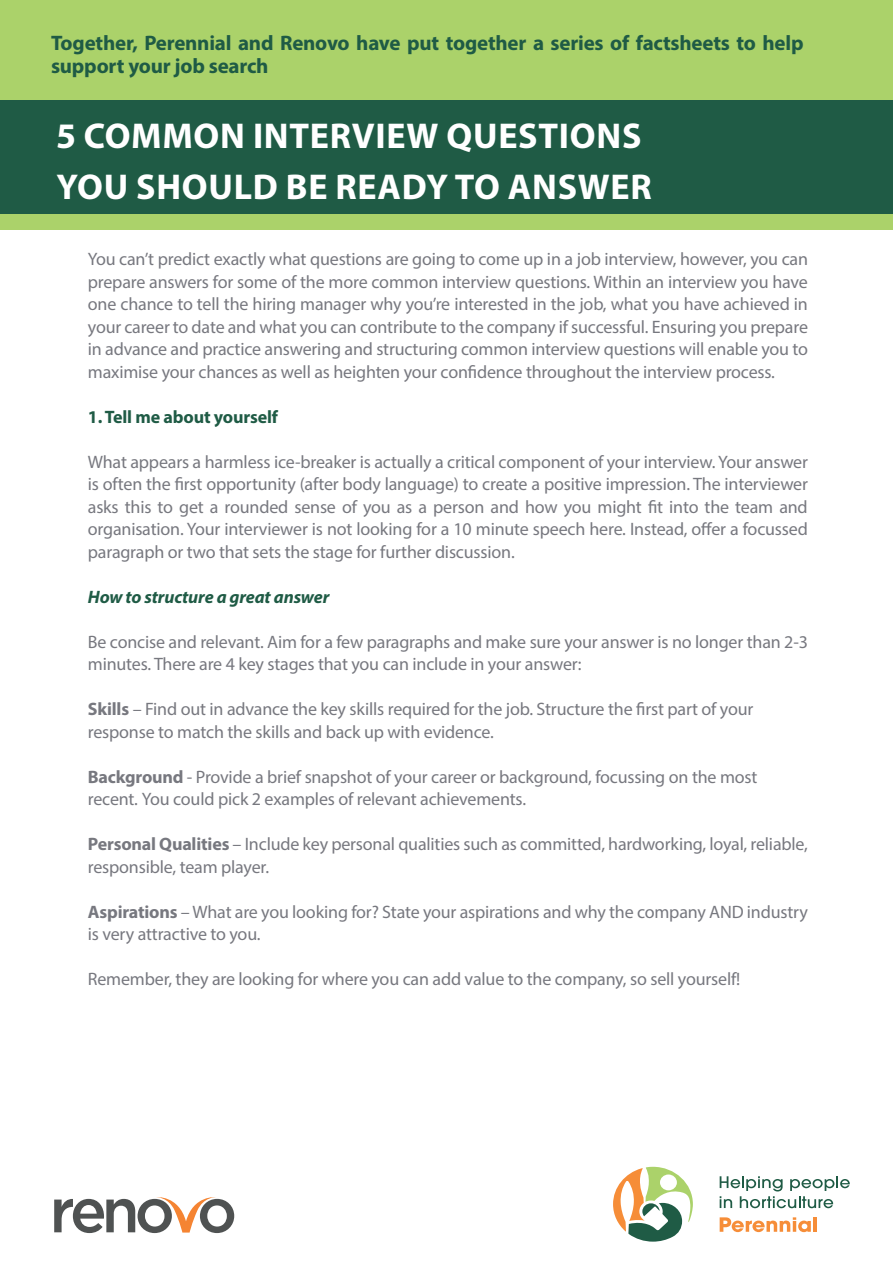
<style>
.page{position:relative;width:893px;height:1263px;background:#fff}
.page>*{position:absolute;margin:0;border:0;box-sizing:border-box;transform-origin:0 0}
.t1{font:700 36px/50.4px "Myriad Pro";letter-spacing:.02em;color:#fff}
.t2{font:700 21px/22.5px "Myriad Pro";letter-spacing:-.01em;color:#1f5b45}
.t3{font:18px/22.5px "Myriad Pro";letter-spacing:-.01em;color:#77787f}
.t4{font:italic 700 18px "Myriad Pro";letter-spacing:-.01em;color:#1f5b45}
.t5{font:700 18px "Myriad Pro";letter-spacing:-.01em;color:#1f5b45}
.s1{font-weight:700}
</style>
<div class="page">
<div style="left:0;top:0;width:893px;height:229px;background:#abd26a"></div>
<svg style="left:720px;top:1217px;width:91px;height:15px"></svg>
<hr style="left:813px;top:1217px;width:4px;height:15px;background:#f68d38">
<svg style="left:720px;top:1176px;width:130px;height:32px"></svg>
<svg style="left:613px;top:1167px;width:80px;height:74px"></svg>
<svg style="left:54px;top:1197px;width:180px;height:36px"></svg>
<div style="left:0;top:100px;width:893px;height:113px;background:#1f5b45"></div>
<p class="t2" style="left:51px;top:31px;width:754px">Together, Perennial and Renovo have put together a series of factsheets to help support your job search</p>
<h1 class="t1" style="left:56px;top:110px;width:597px">5 COMMON INTERVIEW QUESTIONS<br>YOU SHOULD BE READY TO ANSWER</h1>
<p class="t3" style="left:88px;top:248px;width:722px;text-align:justify">You can’t predict exactly what questions are going to come up in a job interview, however, you can prepare answers for some of the more common interview questions. Within an interview you have one chance to tell the hiring manager why you’re interested in the job, what you have achieved in your career to date and what you can contribute to the company if successful. Ensuring you prepare in advance and practice answering and structuring common interview questions will enable you to maximise your chances as well as heighten your confidence throughout the interview process.</p>
<p class="t5" style="left:88px;top:405px;width:192px">1. Tell me about yourself</p>
<p class="t3" style="left:88px;top:450px;width:722px;text-align:justify">What appears a harmless ice-breaker is actually a critical component of your interview. Your answer is often the first opportunity (after body language) to create a positive impression. The interviewer asks this to get a rounded sense of you as a person and how you might fit into the team and organisation. Your interviewer is not looking for a 10 minute speech here. Instead, offer a focussed paragraph or two that sets the stage for further discussion.</p>
<p class="t4" style="left:88px;top:585px;width:243px">How to structure a great answer</p>
<p class="t3" style="left:88px;top:630px;width:721px">Be concise and relevant. Aim for a few paragraphs and make sure your answer is no longer than 2-3 minutes. There are 4 key stages that you can include in your answer:</p>
<p class="t3" style="left:88px;top:698px;width:667px"><span class="s1">Skills</span> – Find out in advance the key skills required for the job. Structure the first part of your response to match the skills and back up with evidence.</p>
<p class="t3" style="left:88px;top:765px;width:671px"><span class="s1">Background</span> - Provide a brief snapshot of your career or background, focussing on the most recent. You could pick 2 examples of relevant achievements.</p>
<p class="t3" style="left:88px;top:833px;width:722px"><span class="s1">Personal Qualities</span> – Include key personal qualities such as committed, hardworking, loyal, reliable, responsible, team player.</p>
<p class="t3" style="left:88px;top:900px;width:721px"><span class="s1">Aspirations</span> – What are you looking for? State your aspirations and why the company AND industry is very attractive to you.</p>
<p class="t3" style="left:88px;top:968px;width:654px">Remember, they are looking for where you can add value to the company, so sell yourself!</p>
</div>
